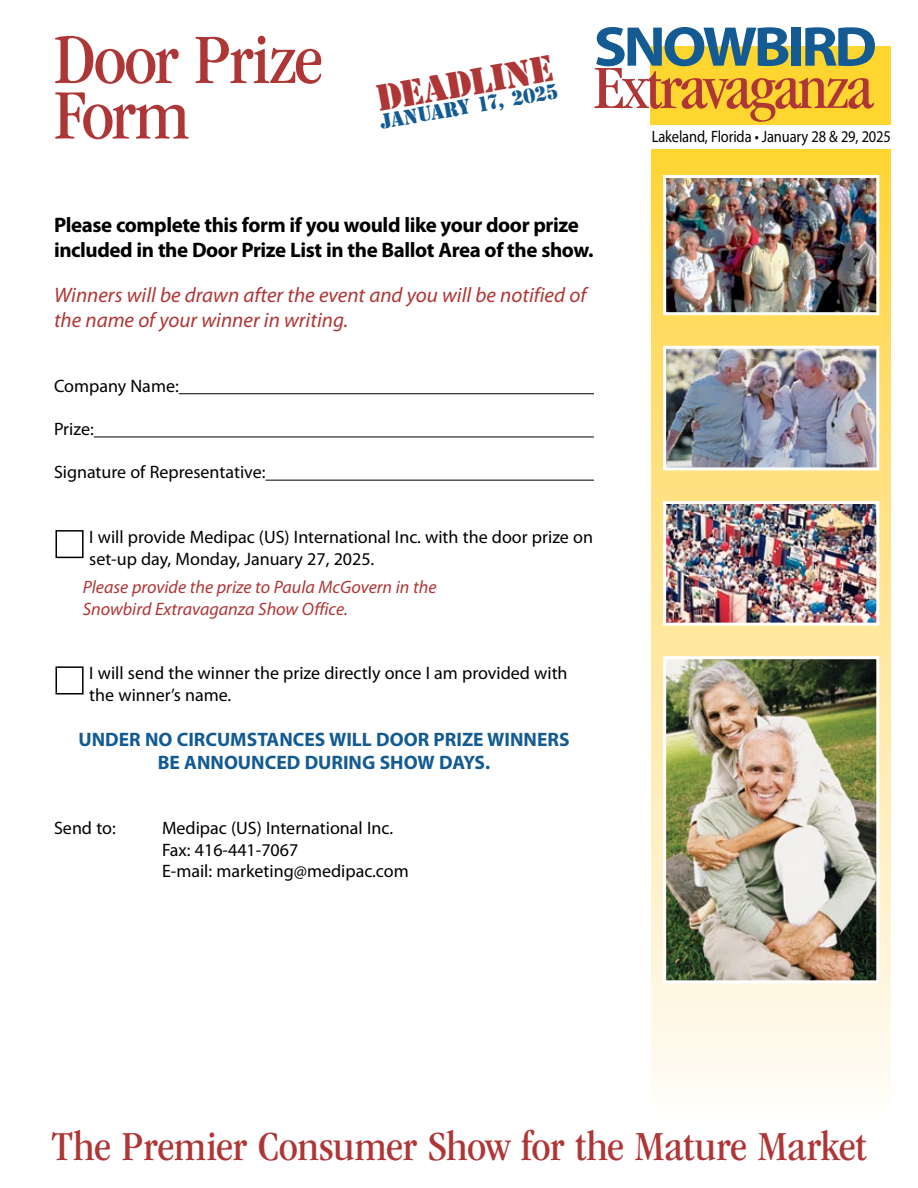
<style>
.page{position:relative;width:918px;height:1188px;background:#fff}
.page>*{position:absolute;margin:0;border:0;box-sizing:border-box;transform-origin:0 0}
.t1{font:condensed 73.2px/55.5px "ITC Garamond Std";letter-spacing:-.025em;color:#af3636;scale:1.09 1}
.t2{font:condensed 42.75px "ITC Garamond Std";letter-spacing:-.01em;color:#af3636;scale:1.09 1}
.t3{font:34.5px "Stencil Std";color:#af3636}
.t4{font:700 21px/25.2px "Myriad Pro";letter-spacing:-.02em;color:#000}
.t5{font:italic 21px/25.2px "Myriad Pro";color:#af3636}
.t6{font:19.65px "Stencil Std";color:#135b92;scale:.95 1}
.t7{font:700 19.5px/23.4px "Myriad Pro";color:#135b92;text-align:center}
.t8{font:18px/21.6px "Myriad Pro";color:#000}
.t9{font:italic 18px/21.6px "Myriad Pro";color:#af3636}
.t10{font:16.5px "Myriad Pro";letter-spacing:-.01em;color:#000;scale:.88 1}
</style>
<div class="page">
<svg style="left:651px;top:149px;width:240px;height:940px;background:#ffe9a4"></svg>
<img style="left:667px;top:660px;width:208px;height:319px">
<div style="left:663px;top:656px;width:216px;height:327px;border:3px solid #fff"></div>
<img style="left:667px;top:505px;width:208px;height:117px">
<div style="left:663px;top:501px;width:216px;height:125px;border:3px solid #fff"></div>
<img style="left:667px;top:179px;width:208px;height:132px">
<div style="left:663px;top:175px;width:216px;height:140px;border:3px solid #fff"></div>
<img style="left:667px;top:350px;width:208px;height:116px">
<div style="left:663px;top:346px;width:216px;height:124px;border:3px solid #fff"></div>
<hr style="left:179px;top:393px;width:415px;height:1px;background:#000">
<hr style="left:94px;top:436px;width:500px;height:1px;background:#000">
<hr style="left:266px;top:480px;width:328px;height:1px;background:#000">
<div style="left:56px;top:530px;width:28px;height:28px;border:2px solid #000"></div>
<div style="left:56px;top:666px;width:28px;height:28px;border:2px solid #000"></div>
<div style="left:651px;top:46px;width:240px;height:78px;background:#ffd530"></div>
<svg style="left:594px;top:27px;width:281px;height:95px"></svg>
<p class="t1" style="left:54px;top:32px;width:248px">Door Prize<br>Form</p>
<p class="t3" style="left:373px;top:76px;width:180px;rotate:-10deg">DEADLINE</p>
<p class="t6" style="left:378px;top:109px;width:191px;rotate:-10deg">JANUARY 17, 2025</p>
<p class="t4" style="left:54px;top:212px;width:541px">Please complete this form if you would like your door prize included in the Door Prize List in the Ballot Area of the show.</p>
<p class="t5" style="left:54px;top:283px;width:534px">Winners will be drawn after the event and you will be notified of the name of your winner in writing.</p>
<p class="t8" style="left:54px;top:375px;width:126px">Company Name:</p>
<p class="t8" style="left:54px;top:419px;width:41px">Prize:</p>
<p class="t8" style="left:54px;top:462px;width:213px">Signature of Representative:</p>
<p class="t8" style="left:89px;top:527px;width:505px">I will provide Medipac (US) International Inc. with the door prize on set-up day, Monday, January 27, 2025.</p>
<p class="t9" style="left:83px;top:577px;width:355px">Please provide the prize to Paula McGovern in the<br>Snowbird Extravaganza Show Office.</p>
<p class="t8" style="left:89px;top:663px;width:480px">I will send the winner the prize directly once I am provided with the winner’s name.</p>
<p class="t7" style="left:78px;top:728px;width:493px">UNDER NO CIRCUMSTANCES WILL DOOR PRIZE WINNERS<br>BE ANNOUNCED DURING SHOW DAYS.</p>
<p class="t8" style="left:54px;top:818px;width:63px">Send to:</p>
<p class="t8" style="left:162px;top:818px;width:233px">Medipac (US) International Inc.</p>
<p class="t8" style="left:162px;top:839px;width:248px">Fax: 416-441-7067<br>E-mail: marketing@medipac.com</p>
<p class="t10" style="left:652px;top:127px;width:273px">Lakeland, Florida • January 28 &amp; 29, 2025</p>
<p class="t2" style="left:52px;top:1123px;width:749px">The Premier Consumer Show for the Mature Market</p>
</div>
